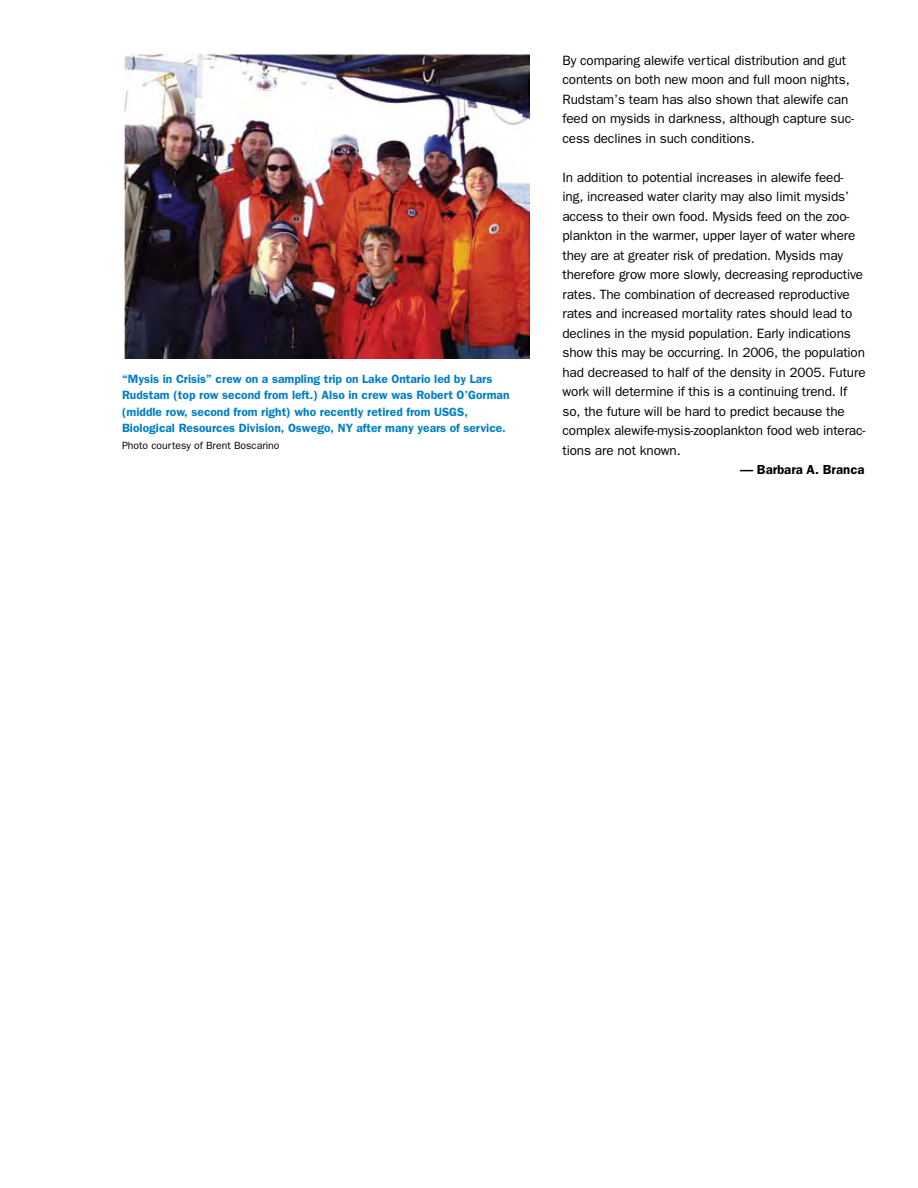
<style>
.page{position:relative;width:918px;height:1188px;background:#fff}
.page>*{position:absolute;margin:0;border:0;box-sizing:border-box;transform-origin:0 0}
.t1{font:13.5px/19.5px "Franklin Gothic";letter-spacing:-.01em;color:#000}
.t2{font:600 13.2px "Franklin Gothic";letter-spacing:.005em;color:#000}
.t3{font:600 12px/16.5px "Franklin Gothic";color:#007fc4}
.t4{font:10.5px "Franklin Gothic";color:#000}
</style>
<div class="page">
<img style="left:124px;top:54px;width:405px;height:304px">
<p class="t3" style="left:122px;top:370px;width:389px">“Mysis in Crisis” crew on a sampling trip on Lake Ontario led by Lars<br>Rudstam (top row second from left.) Also in crew was Robert O’Gorman (middle row, second from right) who recently retired from USGS</p>
<p class="t3" style="left:122px;top:403px;width:385px;text-indent:342px">,<br>Biological Resources Division, Oswego, NY after many years of service.</p>
<p class="t4" style="left:122px;top:439px;width:159px">Photo courtesy of Brent Boscarino</p>
<p class="t1" style="left:562px;top:50px;width:293px">By comparing alewife vertical distribution and gut contents on both new moon and full moon nights, Rudstam’s team has also shown that alewife can feed on mysids in darkness, although capture suc&shy;cess declines in such conditions.</p>
<p class="t1" style="left:562px;top:167px;width:305px">In addition to potential increases in alewife feed&shy;ing, increased water clarity may also limit mysids’ access to their own food. Mysids feed on the zoo&shy;plankton in the warmer, upper layer of water where they are at greater risk of predation. Mysids may therefore grow more slowly, decreasing reproductive rates. The combination of decreased reproductive rates and increased mortality rates should lead to declines in the mysid population. Early indications show this may be occurring. In 2006, the population had decreased to half of the density in 2005. Future work will determine if this is a continuing trend. If so, the future will be hard to predict because the complex alewife-mysis-zooplankton food web interac&shy;tions are not known.</p>
<p class="t2" style="left:740px;top:462px;width:126px">— Barbara A. Branca</p>
</div>
